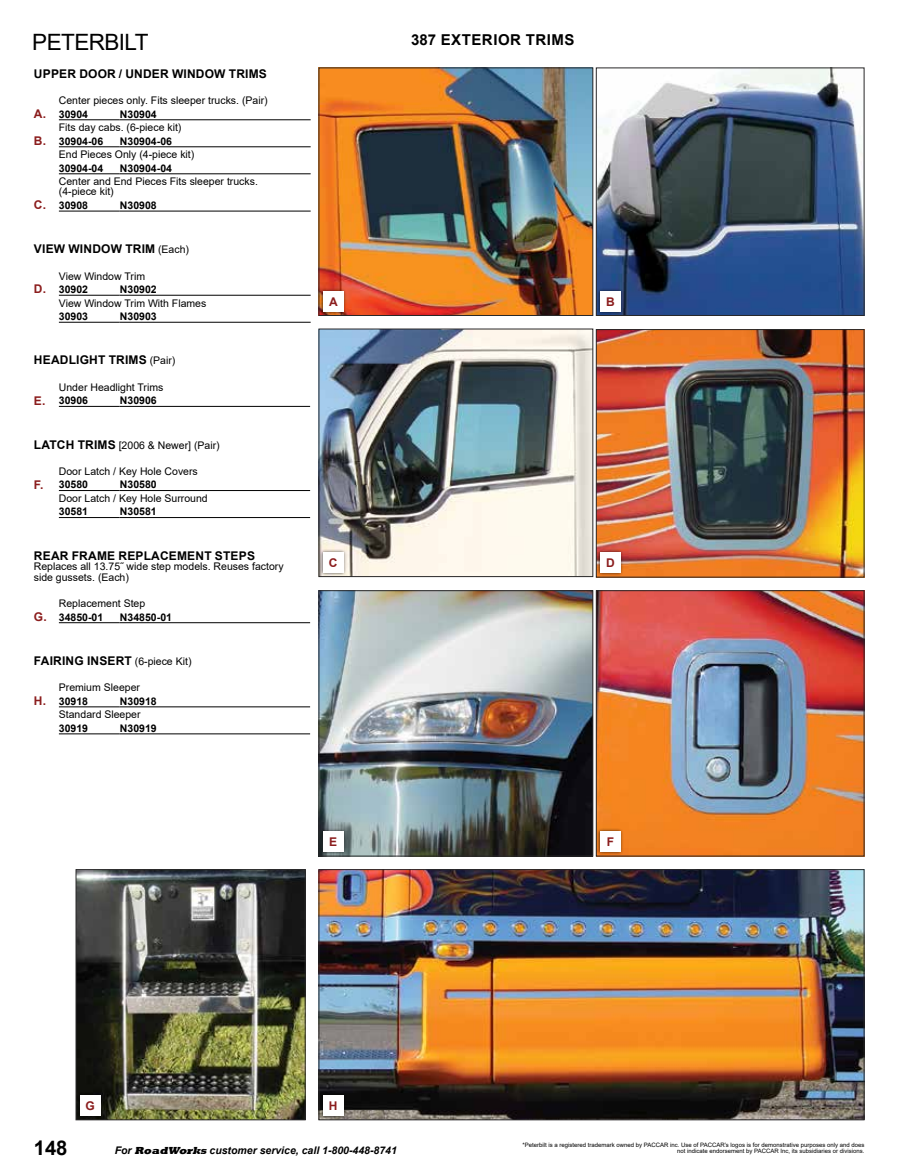
<style>
.page{position:relative;width:905px;height:1175px;background:#fff}
.page>*{position:absolute;margin:0;border:0;box-sizing:border-box;transform-origin:0 0}
.t1{font:22.5px "Arial";letter-spacing:-.025em;color:#000}
.t2{font:700 20.25px "Arial";color:#000}
.t3{font:700 15px "Arial";letter-spacing:.035em;color:#000}
.t4{font:700 12px "Arial";letter-spacing:.015em;color:#000}
.t5{font:700 12px "Arial";color:#8b1d1d}
.t6{font:10.5px/13.5px "Arial";color:#000}
.t7{font:700 10.5px "Arial";color:#000}
.t8{font:italic 700 10.5px "Arial";color:#000}
.t9{font:6px "Arial";color:#000}
.s1{font-size:12px;color:#8b1d1d}
.s2{font-weight:400;font-size:10.5px}
.s3{font-weight:700;font-size:12px;color:#8b1d1d}
.s4{font-weight:700}
.s5{font-weight:700;font-size:12px}
.s6{font-family:"Rockwell";font-weight:800}
</style>
<div class="page">
<hr style="left:59px;top:406px;width:61px;height:1px;background:#000">
<hr style="left:120px;top:406px;width:190px;height:1px;background:#000">
<hr style="left:59px;top:490px;width:61px;height:1px;background:#000">
<hr style="left:120px;top:490px;width:190px;height:1px;background:#000">
<hr style="left:59px;top:517px;width:61px;height:1px;background:#000">
<hr style="left:120px;top:517px;width:190px;height:1px;background:#000">
<hr style="left:59px;top:622px;width:61px;height:1px;background:#000">
<hr style="left:120px;top:622px;width:190px;height:1px;background:#000">
<hr style="left:59px;top:706px;width:61px;height:1px;background:#000">
<hr style="left:120px;top:706px;width:190px;height:1px;background:#000">
<hr style="left:59px;top:733px;width:61px;height:1px;background:#000">
<hr style="left:120px;top:733px;width:190px;height:1px;background:#000">
<hr style="left:59px;top:295px;width:61px;height:1px;background:#000">
<hr style="left:120px;top:295px;width:190px;height:1px;background:#000">
<hr style="left:59px;top:322px;width:61px;height:1px;background:#000">
<hr style="left:120px;top:322px;width:190px;height:1px;background:#000">
<hr style="left:59px;top:119px;width:61px;height:1px;background:#000">
<hr style="left:120px;top:119px;width:190px;height:1px;background:#000">
<hr style="left:59px;top:146px;width:61px;height:1px;background:#000">
<hr style="left:120px;top:146px;width:190px;height:1px;background:#000">
<hr style="left:59px;top:173px;width:61px;height:1px;background:#000">
<hr style="left:120px;top:173px;width:190px;height:1px;background:#000">
<hr style="left:59px;top:211px;width:61px;height:1px;background:#000">
<hr style="left:120px;top:211px;width:190px;height:1px;background:#000">
<img style="left:320px;top:871px;width:542px;height:247px">
<div style="left:318px;top:869px;width:546px;height:251px;border:1px solid #292829"></div>
<div style="left:319px;top:1092px;width:27px;height:27px;background:#000;opacity:.75"></div>
<div style="left:323px;top:1095px;width:20px;height:20px;background:#fff"></div>
<img style="left:78px;top:871px;width:225px;height:247px">
<div style="left:76px;top:869px;width:229px;height:251px;border:1px solid #292829"></div>
<div style="left:77px;top:1092px;width:27px;height:27px;background:#000;opacity:.75"></div>
<div style="left:80px;top:1095px;width:20px;height:20px;background:#fff"></div>
<img style="left:598px;top:592px;width:264px;height:262px">
<div style="left:596px;top:590px;width:268px;height:266px;border:1px solid #292829"></div>
<div style="left:597px;top:828px;width:27px;height:27px;background:#000;opacity:.75"></div>
<div style="left:600px;top:831px;width:20px;height:21px;background:#fff"></div>
<img style="left:320px;top:592px;width:271px;height:262px">
<div style="left:318px;top:590px;width:275px;height:266px;border:1px solid #292829"></div>
<div style="left:319px;top:828px;width:27px;height:27px;background:#000;opacity:.75"></div>
<div style="left:323px;top:831px;width:20px;height:21px;background:#fff"></div>
<img style="left:598px;top:331px;width:264px;height:244px">
<div style="left:596px;top:329px;width:268px;height:248px;border:1px solid #292829"></div>
<div style="left:597px;top:549px;width:27px;height:27px;background:#000;opacity:.75"></div>
<div style="left:600px;top:553px;width:20px;height:20px;background:#fff"></div>
<img style="left:320px;top:330px;width:271px;height:245px">
<div style="left:318px;top:328px;width:275px;height:249px;border:1px solid #292829"></div>
<div style="left:319px;top:549px;width:27px;height:27px;background:#000;opacity:.75"></div>
<div style="left:323px;top:552px;width:20px;height:20px;background:#fff"></div>
<img style="left:598px;top:70px;width:264px;height:244px">
<div style="left:596px;top:68px;width:268px;height:248px;border:1px solid #292829"></div>
<div style="left:597px;top:288px;width:27px;height:27px;background:#000;opacity:.75"></div>
<div style="left:600px;top:291px;width:20px;height:20px;background:#fff"></div>
<img style="left:320px;top:70px;width:271px;height:244px">
<div style="left:318px;top:68px;width:275px;height:248px;border:1px solid #292829"></div>
<div style="left:319px;top:288px;width:27px;height:27px;background:#000;opacity:.75"></div>
<div style="left:323px;top:291px;width:20px;height:20px;background:#fff"></div>
<h1 class="t1" style="left:32px;top:27px;width:118px">PETERBILT</h1>
<p class="t4" style="left:34px;top:65px;width:234px">UPPER DOOR / UNDER WINDOW TRIMS</p>
<p class="t5" style="left:34px;top:105px;width:14px">A.</p>
<p class="t5" style="left:34px;top:132px;width:14px">B.</p>
<p class="t6" style="left:59px;top:94px;width:210px">Center pieces only. Fits sleeper trucks. (Pair)</p>
<p class="t7" style="left:59px;top:106px;width:31px">30904</p>
<p class="t7" style="left:120px;top:106px;width:38px">N30904</p>
<p class="t6" style="left:59px;top:121px;width:124px">Fits day cabs. (6-piece kit)</p>
<p class="t7" style="left:59px;top:133px;width:46px">30904-06</p>
<p class="t7" style="left:120px;top:133px;width:54px">N30904-06</p>
<p class="t6" style="left:59px;top:148px;width:137px">End Pieces Only (4-piece kit)</p>
<p class="t7" style="left:59px;top:161px;width:46px">30904-04</p>
<p class="t7" style="left:120px;top:161px;width:54px">N30904-04</p>
<p class="t6" style="left:59px;top:176px;width:200px;line-height:10.5px">Center and End Pieces Fits sleeper trucks. (4-piece kit)</p>
<p class="t7" style="left:34px;top:198px;width:56px"><span class="s1">C.</span> 30908</p>
<p class="t7" style="left:120px;top:198px;width:38px">N30908</p>
<p class="t4" style="left:34px;top:240px;width:157px">VIEW WINDOW TRIM <span class="s2">(Each)</span></p>
<p class="t5" style="left:34px;top:280px;width:14px">D.</p>
<p class="t6" style="left:59px;top:269px;width:88px">View Window Trim</p>
<p class="t7" style="left:59px;top:282px;width:31px">30902</p>
<p class="t7" style="left:120px;top:282px;width:38px">N30902</p>
<p class="t6" style="left:59px;top:296px;width:149px">View Window Trim With Flames</p>
<p class="t7" style="left:59px;top:309px;width:31px">30903</p>
<p class="t7" style="left:120px;top:309px;width:38px">N30903</p>
<p class="t4" style="left:34px;top:352px;width:143px">HEADLIGHT TRIMS <span class="s2">(Pair)</span></p>
<p class="t6" style="left:34px;top:380px;width:131px;text-indent:25px">Under Headlight Trims<br><span class="s3">E.</span> <span class="s4">30906</span></p>
<p class="t7" style="left:120px;top:393px;width:38px">N30906</p>
<p class="t6" style="left:34px;top:438px;width:187px"><span class="s5">LATCH TRIMS</span> [2006 &amp; Newer] (Pair)</p>
<p class="t5" style="left:34px;top:476px;width:11px">F.</p>
<p class="t6" style="left:59px;top:464px;width:140px">Door Latch / Key Hole Covers</p>
<p class="t7" style="left:59px;top:477px;width:31px">30580</p>
<p class="t7" style="left:120px;top:477px;width:38px">N30580</p>
<p class="t6" style="left:59px;top:491px;width:150px">Door Latch / Key Hole Surround</p>
<p class="t7" style="left:59px;top:504px;width:31px">30581</p>
<p class="t7" style="left:120px;top:504px;width:38px">N30581</p>
<p class="t4" style="left:34px;top:547px;width:222px">REAR FRAME REPLACEMENT STEPS</p>
<p class="t6" style="left:34px;top:561px;width:251px;line-height:10.5px">Replaces all 13.75˝ wide step models. Reuses factory side gussets. (Each)</p>
<p class="t6" style="left:34px;top:596px;width:113px;text-indent:25px">Replacement Step<br><span class="s3">G.</span> <span class="s4">34850-01</span></p>
<p class="t7" style="left:120px;top:609px;width:54px">N34850-01</p>
<p class="t4" style="left:34px;top:652px;width:159px">FAIRING INSERT <span class="s2">(6-piece Kit)</span></p>
<p class="t5" style="left:34px;top:692px;width:14px">H.</p>
<p class="t6" style="left:59px;top:680px;width:83px">Premium Sleeper</p>
<p class="t7" style="left:59px;top:693px;width:31px">30918</p>
<p class="t7" style="left:120px;top:693px;width:38px">N30918</p>
<p class="t6" style="left:59px;top:707px;width:83px">Standard Sleeper</p>
<p class="t7" style="left:59px;top:720px;width:31px">30919</p>
<p class="t7" style="left:120px;top:720px;width:38px">N30919</p>
<h3 class="t3" style="left:411px;top:29px;width:165px">387 EXTERIOR TRIMS</h3>
<p class="t5" style="left:329px;top:293px;width:10px">A</p>
<p class="t5" style="left:606px;top:293px;width:10px">B</p>
<p class="t5" style="left:329px;top:554px;width:10px">C</p>
<p class="t5" style="left:606px;top:554px;width:10px">D</p>
<p class="t5" style="left:329px;top:833px;width:10px">E</p>
<p class="t5" style="left:607px;top:833px;width:9px">F</p>
<p class="t5" style="left:86px;top:1097px;width:11px">G</p>
<p class="t5" style="left:329px;top:1097px;width:10px">H</p>
<h2 class="t2" style="left:34px;top:1133px;width:35px">148</h2>
<p class="t8" style="left:115px;top:1143px;width:283px">For <span class="s6">RoadWorks</span> customer service, call 1-800-448-8741</p>
<p class="t9" style="left:677px;top:1146px;width:189px">not indicate endorsement by PACCAR Inc, its subsidiaries or divisions.</p>
<p class="t9" style="left:522px;top:1140px;width:343px">*Peterbilt is a registered trademark owned by PACCAR inc. Use of PACCAR’s logos is for demonstrative purposes only and does</p>
</div>
